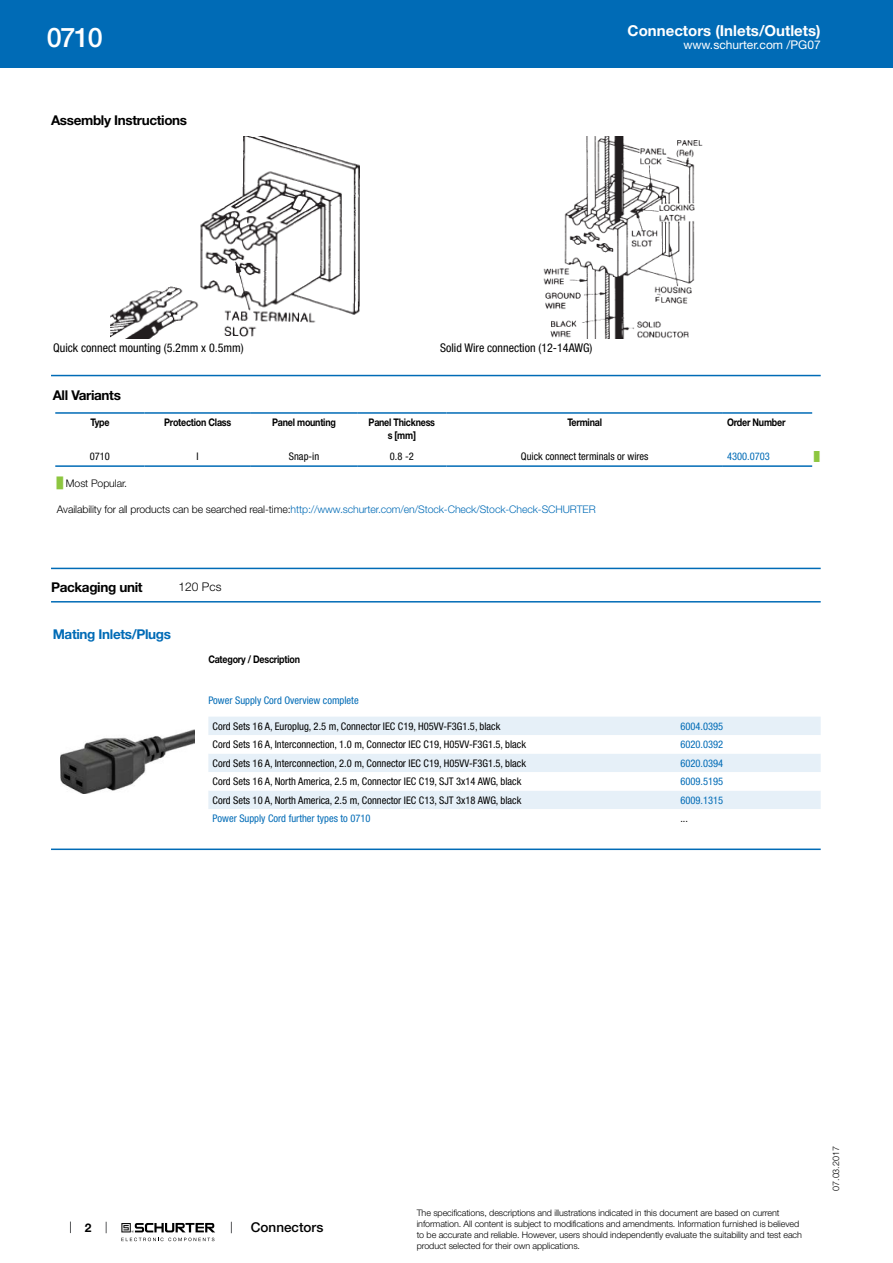
<style>
.page{position:relative;width:893px;height:1263px;background:#fff}
.page>*{position:absolute;margin:0;border:0;box-sizing:border-box;transform-origin:0 0}
.t1{font:500 27px "Helvetica Neue LT";color:#fff}
.t2{font:700 15px "Helvetica Neue LT";color:#fff}
.t3{font:700 13.5px "Helvetica Neue LT";letter-spacing:-.025em;color:#000}
.t4{font:700 13.5px "Helvetica Neue LT";letter-spacing:-.025em;color:#006bb6}
.t5{font:500 13.5px "Helvetica Neue LT";color:#000}
.t6{font:condensed 12px "Helvetica Neue LT";color:#000}
.t7{font:12px "Helvetica Neue LT";color:#fff}
.t8{font:300 12px "Helvetica Neue LT";color:#000}
.t9{font:700 12px "Helvetica Neue LT";color:#000}
.t10{font:condensed 10.5px "Helvetica Neue LT";color:#000}
.t11{font:condensed 10.5px "Helvetica Neue LT";color:#006bb6}
.t12{font:300 10.5px "Helvetica Neue LT";letter-spacing:-.01em;color:#006bb6}
.t13{font:700 10.5px/12.6px "Helvetica Neue LT";letter-spacing:-.025em;color:#000;text-align:center;scale:.85 1}
.t14{font:300 10.5px "Helvetica Neue LT";letter-spacing:-.01em;color:#000}
.t15{font:300 9px/10.8px "Helvetica Neue LT";letter-spacing:-.01em;color:#000}
.t16{font:9px "Arial Unicode MS";color:#8dc63f}
.s1{font-family:"Arial Unicode MS";font-weight:400;color:#8dc63f}
.s2{color:#000}
</style>
<div class="page">
<svg style="left:70px;top:1221px;width:1px;height:12px"></svg>
<svg style="left:121px;top:1223px;width:94px;height:18px"></svg>
<div style="left:0;top:0;width:893px;height:68px;background:#006bb6"></div>
<img style="left:111px;top:136px;width:249px;height:202px">
<img style="left:543px;top:136px;width:160px;height:202px">
<hr style="left:51px;top:375px;width:770px;height:1px;background:#006bb6">
<hr style="left:55px;top:412px;width:90px;height:2px;background:#006bb6">
<hr style="left:145px;top:412px;width:106px;height:2px;background:#006bb6">
<hr style="left:251px;top:412px;width:106px;height:2px;background:#006bb6">
<hr style="left:357px;top:412px;width:89px;height:2px;background:#006bb6">
<hr style="left:446px;top:412px;width:277px;height:2px;background:#006bb6">
<hr style="left:723px;top:412px;width:89px;height:2px;background:#006bb6">
<hr style="left:55px;top:465px;width:90px;height:2px;background:#006bb6">
<hr style="left:145px;top:465px;width:106px;height:2px;background:#006bb6">
<hr style="left:251px;top:465px;width:106px;height:2px;background:#006bb6">
<hr style="left:357px;top:465px;width:89px;height:2px;background:#006bb6">
<hr style="left:446px;top:465px;width:277px;height:2px;background:#006bb6">
<hr style="left:723px;top:465px;width:89px;height:2px;background:#006bb6">
<hr style="left:51px;top:568px;width:770px;height:1px;background:#006bb6">
<hr style="left:51px;top:601px;width:770px;height:1px;background:#006bb6">
<img style="left:61px;top:729px;width:134px;height:65px">
<div style="left:208px;top:717px;width:613px;height:18px;background:#e6f0f8"></div>
<svg style="left:208px;top:754px;width:613px;height:55px;fill:#e6f0f8"></svg>
<hr style="left:51px;top:848px;width:770px;height:2px;background:#006bb6">
<h1 class="t1" style="left:47px;top:21px;width:57px">0710</h1>
<p class="t3" style="left:51px;top:112px;width:138px">Assembly Instructions</p>
<h2 class="t2" style="left:628px;top:21px;width:195px">Connectors (Inlets/Outlets)</h2>
<p class="t7" style="left:683px;top:38px;width:139px">www.schurter.com /PG07</p>
<p class="t6" style="left:53px;top:341px;width:192px">Quick connect mounting (5.2mm x 0.5mm)</p>
<p class="t6" style="left:440px;top:341px;width:154px">Solid Wire connection (12-14AWG)</p>
<p class="t3" style="left:53px;top:386px;width:70px">All Variants</p>
<p class="t13" style="left:90px;top:416px;width:24px">Type</p>
<p class="t13" style="left:164px;top:416px;width:80px">Protection Class</p>
<p class="t13" style="left:272px;top:416px;width:76px">Panel mounting</p>
<p class="t13" style="left:369px;top:416px;width:80px">Panel Thickness s [mm]</p>
<p class="t13" style="left:567px;top:416px;width:42px">Terminal</p>
<p class="t13" style="left:727px;top:416px;width:70px">Order Number</p>
<p class="t10" style="left:90px;top:451px;width:22px">0710</p>
<p class="t10" style="left:197px;top:451px;width:4px">I</p>
<p class="t10" style="left:289px;top:451px;width:32px">Snap-in</p>
<p class="t10" style="left:390px;top:451px;width:25px">0.8 -2</p>
<p class="t10" style="left:521px;top:451px;width:129px">Quick connect terminals or wires</p>
<p class="t11" style="left:727px;top:451px;width:44px">4300.0703</p>
<p class="t16" style="left:814px;top:450px;width:7px">█</p>
<p class="t14" style="left:57px;top:477px;width:72px"><span class="s1">█</span> Most Popular.</p>
<p class="t12" style="left:57px;top:503px;width:540px"><span class="s2">Availability for all products can be searched real-time:</span>http://www.schurter.com/en/Stock-Check/Stock-Check-SCHURTER</p>
<p class="t3" style="left:51px;top:579px;width:93px">Packaging unit</p>
<p class="t8" style="left:179px;top:580px;width:44px">120 Pcs</p>
<p class="t4" style="left:53px;top:626px;width:120px">Mating Inlets/Plugs</p>
<p class="t13" style="left:208px;top:652px;width:109px">Category / Description</p>
<p class="t11" style="left:208px;top:694px;width:152px">Power Supply Cord Overview complete</p>
<p class="t10" style="left:213px;top:720px;width:289px">Cord Sets 16 A, Europlug, 2.5 m, Connector IEC C19, H05VV-F3G1.5, black</p>
<p class="t11" style="left:680px;top:720px;width:44px">6004.0395</p>
<p class="t10" style="left:213px;top:739px;width:315px">Cord Sets 16 A, Interconnection, 1.0 m, Connector IEC C19, H05VV-F3G1.5, black</p>
<p class="t11" style="left:680px;top:739px;width:44px">6020.0392</p>
<p class="t10" style="left:213px;top:757px;width:315px">Cord Sets 16 A, Interconnection, 2.0 m, Connector IEC C19, H05VV-F3G1.5, black</p>
<p class="t11" style="left:680px;top:757px;width:44px">6020.0394</p>
<p class="t10" style="left:213px;top:776px;width:310px">Cord Sets 16 A, North America, 2.5 m, Connector IEC C19, SJT 3x14 AWG, black</p>
<p class="t11" style="left:680px;top:776px;width:44px">6009.5195</p>
<p class="t10" style="left:213px;top:794px;width:310px">Cord Sets 10 A, North America, 2.5 m, Connector IEC C13, SJT 3x18 AWG, black</p>
<p class="t11" style="left:680px;top:794px;width:44px">6009.1315</p>
<p class="t11" style="left:213px;top:813px;width:160px">Power Supply Cord further types to 0710</p>
<p class="t10" style="left:680px;top:813px;width:9px">...</p>
<p class="t9" style="left:85px;top:1220px;width:8px">2</p>
<p class="t5" style="left:251px;top:1219px;width:74px">Connectors</p>
<p class="t15" style="left:417px;top:1207px;width:387px">The specifications, descriptions and illustrations indicated in this document are based on current information. All content is subject to modifications and amendments. Information furnished is believed to be accurate and reliable. However, users should independently evaluate the suitability and test each product selected for their own applications.</p>
<p class="t15" style="left:830px;top:1191px;width:46px;rotate:-90deg">07.03.2017</p>
</div>
